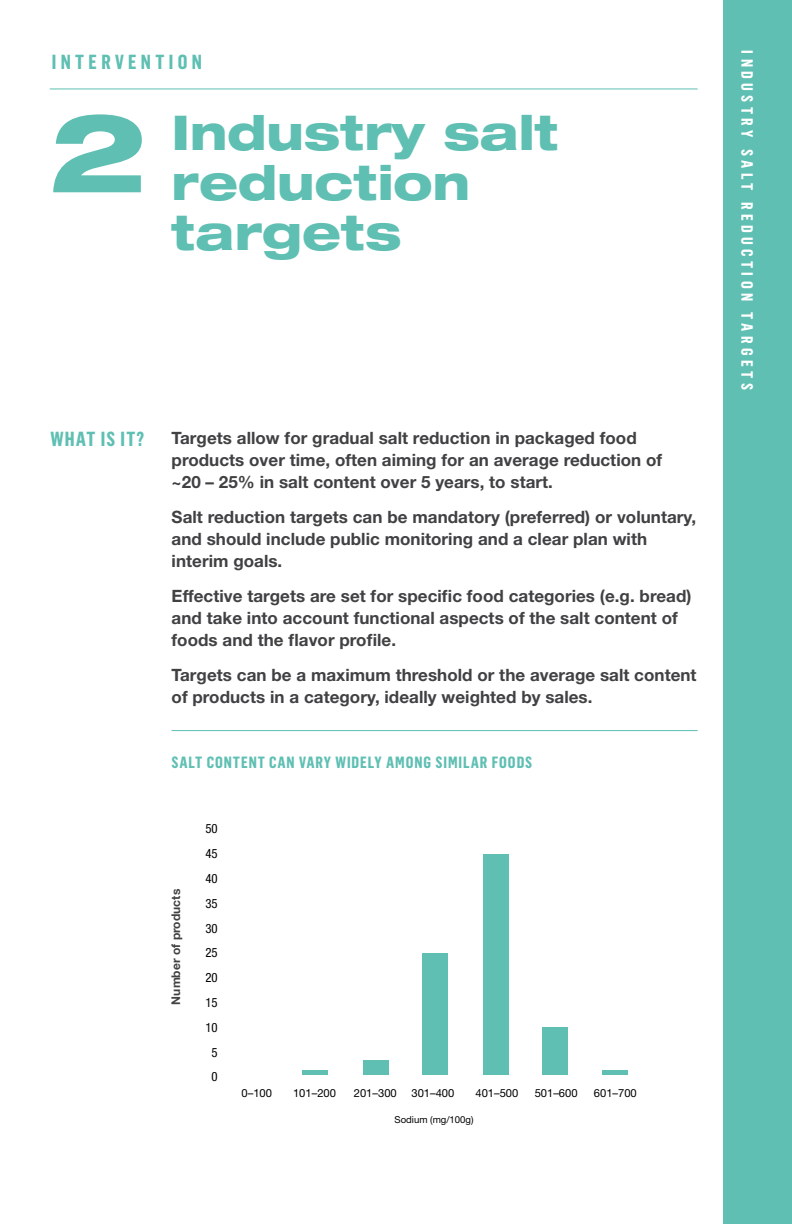
<style>
.page{position:relative;width:792px;height:1224px;background:#fff}
.page>*{position:absolute;margin:0;border:0;box-sizing:border-box;transform-origin:0 0}
.t1{font:800 expanded 110px "Helvetica Neue LT Std";color:#5fbfb3}
.t2{font:800 expanded 48px/50px "Helvetica Neue LT Std";color:#5fbfb3}
.t3{font:700 20px "Flama Condensed";letter-spacing:.22em;color:#5fbfb3}
.t4{font:700 17px/22px "Helvetica Neue LT Std";letter-spacing:.005em;color:#414042}
.t5{font:700 16px "Flama Condensed";letter-spacing:.06em;color:#5fbfb3}
.t6{font:700 16px "Flama Condensed";letter-spacing:.28em;color:#fff}
.t7{font:condensed 12.8px/24.8px "Helvetica Neue LT Std";color:#000;text-align:center}
.t8{font:700 12px "Helvetica Neue LT Std";letter-spacing:.005em;color:#414042}
.t9{font:11.2px "Helvetica Neue LT Std";color:#000}
.t10{font:9.6px "Helvetica Neue LT Std";color:#000}
</style>
<div class="page">
<div style="left:724px;top:0;width:68px;height:1224px;background:#5fbfb3"></div>
<hr style="left:50px;top:88px;width:648px;height:1px;background:#5fbfb3">
<hr style="left:172px;top:730px;width:526px;height:1px;background:#5fbfb3">
<div style="left:303px;top:1070px;width:25px;height:5px;background:#5fbfb3"></div>
<div style="left:364px;top:1060px;width:25px;height:15px;background:#5fbfb3"></div>
<div style="left:423px;top:953px;width:25px;height:122px;background:#5fbfb3"></div>
<div style="left:484px;top:854px;width:25px;height:221px;background:#5fbfb3"></div>
<div style="left:543px;top:1027px;width:25px;height:48px;background:#5fbfb3"></div>
<div style="left:602px;top:1070px;width:26px;height:5px;background:#5fbfb3"></div>
<p class="t3" style="left:52px;top:50px;width:152px">INTERVENTION</p>
<h1 class="t1" style="left:50px;top:82px;width:99px">2</h1>
<h2 class="t2" style="left:172px;top:107px;width:389px">Industry salt reduction targets</h2>
<p class="t3" style="left:50px;top:426px;width:95px">WHAT IS IT?</p>
<p class="t4" style="left:172px;top:427px;width:492px">Targets allow for gradual salt reduction in packaged food products over time, often aiming for an average reduction of ~20 – 25% in salt content over 5 years, to start.</p>
<p class="t4" style="left:172px;top:506px;width:526px">Salt reduction targets can be mandatory (preferred) or voluntary, and should include public monitoring and a clear plan with interim goals.</p>
<p class="t4" style="left:172px;top:585px;width:521px">Effective targets are set for specific food categories (e.g. bread) and take into account functional aspects of the salt content of foods and the flavor profile.</p>
<p class="t4" style="left:172px;top:664px;width:527px">Targets can be a maximum threshold or the average salt content of products in a category, ideally weighted by sales.</p>
<p class="t5" style="left:172px;top:752px;width:362px">SALT CONTENT CAN VARY WIDELY AMONG SIMILAR FOODS</p>
<p class="t7" style="left:205px;top:816px;width:14px">50</p>
<p class="t8" style="left:168px;top:1005px;width:117px;rotate:-90deg">Number of products</p>
<p class="t7" style="left:205px;top:841px;width:14px">45</p>
<p class="t7" style="left:205px;top:866px;width:14px">40<br>35<br>30<br>25<br>20<br>15<br>10<br>5<br>0</p>
<p class="t9" style="left:242px;top:1087px;width:32px">0–100</p>
<p class="t9" style="left:293px;top:1087px;width:44px">101–200</p>
<p class="t9" style="left:354px;top:1087px;width:44px">201–300</p>
<p class="t9" style="left:411px;top:1087px;width:44px">301–400</p>
<p class="t10" style="left:394px;top:1114px;width:81px">Sodium (mg/100g)</p>
<p class="t9" style="left:475px;top:1087px;width:44px">401–500</p>
<p class="t9" style="left:535px;top:1087px;width:44px">501–600</p>
<p class="t9" style="left:594px;top:1087px;width:44px">601–700</p>
<p class="t6" style="left:757px;top:50px;width:341px;rotate:90deg">INDUSTRY SALT REDUCTION TARGETS</p>
</div>
